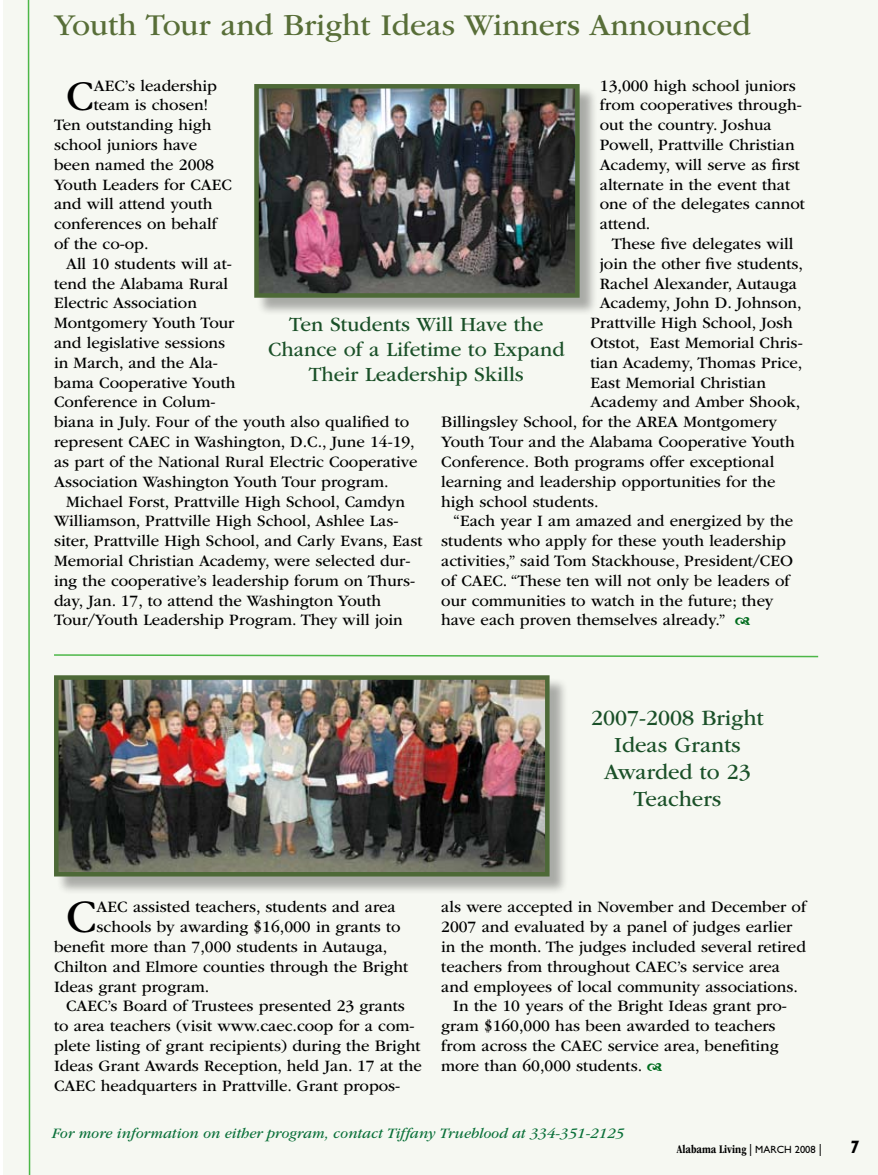
<style>
.page{position:relative;width:878px;height:1175px;background:#fff}
.page>*{position:absolute;margin:0;border:0;box-sizing:border-box;transform-origin:0 0}
.t1{font:48.3px "ITC Garamond Std";color:#000}
.t2{font:43.95px "ITC Garamond Std";color:#000}
.t3{font:31.5px "ITC Garamond Std";color:#586e38}
.t4{font:22.5px/27px "ITC Garamond Std";color:#1a5028;text-align:center}
.t5{font:21px/25.2px "ITC Garamond Std";color:#1a5028;text-align:center}
.t6{font:italic 700 18px "Gill Sans Std";color:#000}
.t7{font:16.5px/19.8px "ITC Garamond Std";color:#000}
.t8{font:italic 15px "ITC Garamond Std";color:#0a7039}
.t9{font:700 condensed 12px "ITC Garamond Std";color:#000}
.s1{font-family:"Gill Sans Std";font-weight:400;font-stretch:normal}
.s2{font-family:"Gill Sans Std";font-weight:400;font-stretch:normal;font-size:10.5px}
</style>
<div class="page">
<div style="left:3px;top:0;width:875px;height:1174px;background:#f6f8f2"></div>
<div style="left:256px;top:86px;width:348px;height:236px;background:#000;opacity:.31"></div>
<img style="left:259px;top:89px;width:315px;height:204px">
<div style="left:254px;top:84px;width:325px;height:214px;border:4px solid #4d6937"></div>
<div style="left:56px;top:677px;width:519px;height:225px;background:#000;opacity:.31"></div>
<img style="left:59px;top:680px;width:485px;height:191px">
<div style="left:54px;top:675px;width:495px;height:201px;border:4px solid #4d6937"></div>
<svg style="left:27px;top:0;width:4px;height:1174px"></svg>
<svg style="left:54px;top:654px;width:765px;height:4px"></svg>
<h3 class="t3" style="left:54px;top:8px;width:698px">Youth Tour and Bright Ideas Winners Announced</h3>
<h2 class="t2" style="left:66px;top:72px;width:29px">C</h2>
<p class="t7" style="left:94px;top:76px;width:125px">AEC’s leadership</p>
<p class="t7" style="left:600px;top:76px;width:206px">13,000 high school juniors from cooperatives through&shy;out the country. Joshua<br>Powell, Prattville Christian<br>Academy, will serve as first alternate in the event that one of the delegates cannot attend.</p>
<p class="t7" style="left:612px;top:234px;width:183px">These five delegates will</p>
<p class="t7" style="left:600px;top:254px;width:205px">join the other five students,</p>
<p class="t7" style="left:600px;top:274px;width:199px">Rachel Alexander, Autauga</p>
<p class="t7" style="left:600px;top:293px;width:203px">Academy, John D. Johnson,</p>
<p class="t7" style="left:590px;top:313px;width:204px">Prattville High School, Josh</p>
<p class="t7" style="left:590px;top:333px;width:214px">Otstot, East Memorial Chris-</p>
<p class="t7" style="left:590px;top:353px;width:213px">tian Academy, Thomas Price,</p>
<p class="t7" style="left:590px;top:373px;width:177px">East Memorial Christian</p>
<p class="t7" style="left:590px;top:392px;width:211px">Academy and Amber Shook,</p>
<p class="t7" style="left:441px;top:412px;width:337px">Billingsley School, for the AREA Montgomery</p>
<p class="t7" style="left:441px;top:432px;width:355px">Youth Tour and the Alabama Cooperative Youth</p>
<p class="t7" style="left:441px;top:452px;width:334px">Conference. Both programs offer exceptional</p>
<p class="t7" style="left:441px;top:472px;width:336px">learning and leadership opportunities for the</p>
<p class="t7" style="left:441px;top:491px;width:159px">high school students.</p>
<p class="t7" style="left:453px;top:511px;width:341px">“Each year I am amazed and energized by the</p>
<p class="t7" style="left:441px;top:531px;width:346px">students who apply for these youth leadership</p>
<p class="t7" style="left:441px;top:551px;width:353px">activities,” said Tom Stackhouse, President/CEO</p>
<p class="t7" style="left:441px;top:571px;width:350px">of CAEC. “These ten will not only be leaders of</p>
<p class="t7" style="left:441px;top:590px;width:334px">our communities to watch in the future; they</p>
<p class="t7" style="left:441px;top:610px;width:286px">have each proven themselves already.”</p>
<p class="t7" style="left:94px;top:95px;width:115px">team is chosen!</p>
<p class="t7" style="left:54px;top:115px;width:159px">Ten outstanding high</p>
<p class="t7" style="left:54px;top:135px;width:145px">school juniors have</p>
<p class="t7" style="left:54px;top:155px;width:161px">been named the 2008</p>
<p class="t7" style="left:54px;top:175px;width:179px">Youth Leaders for CAEC</p>
<p class="t7" style="left:54px;top:194px;width:160px">and will attend youth</p>
<p class="t7" style="left:54px;top:214px;width:165px">conferences on behalf</p>
<p class="t7" style="left:54px;top:234px;width:96px">of the co-op.</p>
<p class="t7" style="left:66px;top:254px;width:167px">All 10 students will at-</p>
<p class="t7" style="left:54px;top:274px;width:176px">tend the Alabama Rural</p>
<p class="t7" style="left:54px;top:293px;width:144px">Electric Association</p>
<p class="t7" style="left:54px;top:313px;width:182px">Montgomery Youth Tour</p>
<p class="t7" style="left:54px;top:333px;width:172px">and legislative sessions</p>
<p class="t7" style="left:54px;top:353px;width:165px">in March, and the Ala-</p>
<p class="t7" style="left:54px;top:373px;width:183px">bama Cooperative Youth</p>
<p class="t7" style="left:54px;top:392px;width:163px">Conference in Colum-</p>
<p class="t7" style="left:54px;top:412px;width:357px">biana in July. Four of the youth also qualified to</p>
<p class="t7" style="left:54px;top:432px;width:362px">represent CAEC in Washington, D.C., June 14-19,</p>
<p class="t7" style="left:54px;top:452px;width:365px">as part of the National Rural Electric Cooperative</p>
<p class="t7" style="left:54px;top:472px;width:336px">Association Washington Youth Tour program.</p>
<p class="t7" style="left:66px;top:491px;width:340px">Michael Forst, Prattville High School, Camdyn</p>
<p class="t7" style="left:54px;top:511px;width:346px">Williamson, Prattville High School, Ashlee Las-</p>
<p class="t7" style="left:54px;top:531px;width:370px">siter, Prattville High School, and Carly Evans, East</p>
<p class="t7" style="left:54px;top:551px;width:358px">Memorial Christian Academy, were selected dur-</p>
<p class="t7" style="left:54px;top:571px;width:362px">ing the cooperative’s leadership forum on Thurs-</p>
<p class="t7" style="left:54px;top:590px;width:329px">day, Jan. 17, to attend the Washington Youth</p>
<p class="t7" style="left:54px;top:610px;width:350px">Tour/Youth Leadership Program. They will join</p>
<p class="t5" style="left:268px;top:312px;width:298px">Ten Students Will Have the<br>Chance of a Lifetime to Expand<br>Their Leadership Skills</p>
<h3 class="t4" style="left:591px;top:705px;width:174px">2007-2008 Bright<br>Ideas Grants<br>Awarded to 23<br>Teachers</h3>
<h1 class="t1" style="left:66px;top:890px;width:32px">C</h1>
<p class="t7" style="left:97px;top:897px;width:301px">AEC assisted teachers, students and area</p>
<p class="t7" style="left:97px;top:917px;width:305px">schools by awarding $16,000 in grants to</p>
<p class="t7" style="left:54px;top:937px;width:335px">benefit more than 7,000 students in Autauga,</p>
<p class="t7" style="left:54px;top:956px;width:356px">Chilton and Elmore counties through the Bright</p>
<p class="t7" style="left:54px;top:976px;width:157px">Ideas grant program.</p>
<p class="t7" style="left:66px;top:996px;width:340px">CAEC’s Board of Trustees presented 23 grants</p>
<p class="t7" style="left:54px;top:1016px;width:362px">to area teachers (visit www.caec.coop for a com-</p>
<p class="t7" style="left:54px;top:1036px;width:368px">plete listing of grant recipients) during the Bright</p>
<p class="t7" style="left:54px;top:1055px;width:369px">Ideas Grant Awards Reception, held Jan. 17 at the</p>
<p class="t7" style="left:54px;top:1075px;width:348px">CAEC headquarters in Prattville. Grant propos-</p>
<p class="t7" style="left:441px;top:897px;width:366px">als were accepted in November and December of</p>
<p class="t7" style="left:441px;top:917px;width:353px">2007 and evaluated by a panel of judges earlier</p>
<p class="t7" style="left:441px;top:937px;width:366px">in the month. The judges included several retired</p>
<p class="t7" style="left:441px;top:956px;width:340px">teachers from throughout CAEC’s service area</p>
<p class="t7" style="left:441px;top:976px;width:358px">and employees of local community associations.</p>
<p class="t7" style="left:453px;top:996px;width:335px">In the 10 years of the Bright Ideas grant pro-</p>
<p class="t7" style="left:441px;top:1016px;width:336px">gram $160,000 has been awarded to teachers</p>
<p class="t7" style="left:441px;top:1036px;width:339px">from across the CAEC service area, benefiting</p>
<p class="t7" style="left:441px;top:1055px;width:202px">more than 60,000 students.</p>
<p class="t8" style="left:52px;top:1125px;width:573px">For more information on either program, contact Tiffany Trueblood at 334-351-2125</p>
<p class="t9" style="left:677px;top:1142px;width:146px">Alabama Living <span class="s1">|</span> <span class="s2">MARCH 2008</span> <span class="s1">|</span></p>
<p class="t6" style="left:849px;top:1136px;width:11px">7</p>
</div>
